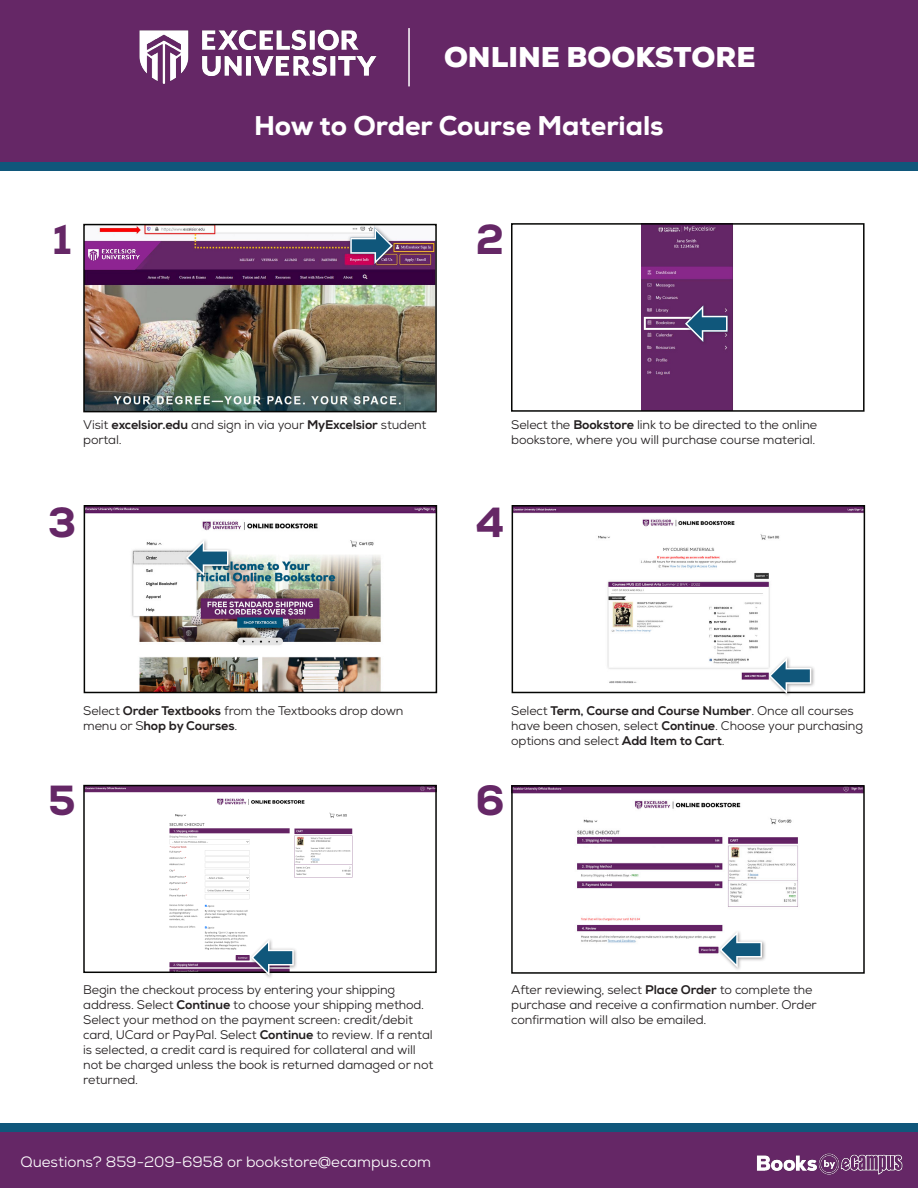
<style>
.page{position:relative;width:918px;height:1188px;background:#fff}
.page>*{position:absolute;margin:0;border:0;box-sizing:border-box;transform-origin:0 0}
.t1{font:800 42px "Nexa";color:#652766}
.t2{font:900 28.5px "Nexa";color:#fff}
.t3{font:800 27px "Nexa";color:#fff}
.t4{font:15px "Nexa";color:#fff}
.t5{font:12.6px/15px "Nexa";letter-spacing:-.01em;color:#231f20}
.t6{font:800 12.6px "Nexa";letter-spacing:-.01em;color:#231f20}
.s1{font-weight:800}
.s2{font-weight:400}
</style>
<div class="page">
<div style="left:0;top:1132px;width:918px;height:56px;background:#652766"></div>
<img style="left:756px;top:1153px;width:147px;height:22px">
<div style="left:0;top:0;width:918px;height:167px;background:#652766"></div>
<div style="left:0;top:162px;width:918px;height:9px;background:#10577b"></div>
<div style="left:0;top:1123px;width:918px;height:9px;background:#10577b"></div>
<img style="left:87px;top:508px;width:347px;height:182px">
<div style="left:84px;top:505px;width:353px;height:188px;border:2px solid #040503"></div>
<img style="left:515px;top:508px;width:347px;height:176px">
<div style="left:512px;top:505px;width:353px;height:188px;border:2px solid #040503"></div>
<div style="left:767px;top:655px;width:49px;height:43px;background:#231f20;opacity:.45"></div>
<svg style="left:769px;top:658px;width:42px;height:36px"></svg>
<hr style="left:408px;top:28px;width:2px;height:58px;background:#fff">
<img style="left:139px;top:30px;width:238px;height:54px">
<img style="left:514px;top:788px;width:348px;height:166px">
<div style="left:511px;top:785px;width:354px;height:189px;border:2px solid #040503"></div>
<img style="left:86px;top:788px;width:348px;height:182px">
<div style="left:83px;top:785px;width:354px;height:188px;border:2px solid #040503"></div>
<div style="left:249px;top:937px;width:49px;height:42px;background:#231f20;opacity:.45"></div>
<svg style="left:251px;top:939px;width:43px;height:37px"></svg>
<div style="left:717px;top:929px;width:49px;height:43px;background:#231f20;opacity:.45"></div>
<svg style="left:719px;top:931px;width:43px;height:37px"></svg>
<img style="left:86px;top:227px;width:348px;height:182px">
<div style="left:83px;top:224px;width:354px;height:188px;border:2px solid #040503"></div>
<img style="left:641px;top:226px;width:92px;height:183px">
<div style="left:511px;top:223px;width:354px;height:189px;border:2px solid #040503"></div>
<svg style="left:85px;top:242px;width:76px;height:28px"></svg>
<div style="left:184px;top:537px;width:49px;height:43px;background:#231f20;opacity:.45"></div>
<svg style="left:186px;top:540px;width:42px;height:36px"></svg>
<div style="left:348px;top:225px;width:49px;height:43px;background:#231f20;opacity:.45"></div>
<svg style="left:350px;top:226px;width:44px;height:40px"></svg>
<div style="left:579px;top:848px;width:117px;height:13px;background:#fff"></div>
<div style="left:579px;top:892px;width:117px;height:23px;background:#fff"></div>
<div style="left:683px;top:303px;width:49px;height:43px;background:#231f20;opacity:.45"></div>
<svg style="left:684px;top:304px;width:44px;height:40px;background:#5b507e"></svg>
<img style="left:88px;top:248px;width:51px;height:13px">
<div style="left:653px;top:225px;width:27px;height:11px;background:#642667"></div>
<img style="left:659px;top:227px;width:21px;height:6px">
<p class="t2" style="left:444px;top:39px;width:313px">ONLINE BOOKSTORE</p>
<p class="t1" style="left:53px;top:213px;width:21px">1</p>
<p class="t3" style="left:254px;top:109px;width:411px">How to Order Course Materials</p>
<p class="t1" style="left:476px;top:213px;width:30px">2</p>
<p class="t5" style="left:83px;top:417px;width:345px">Visit <span class="s1">excelsior.edu</span> and sign in via your <span class="s1">MyExcelsior</span> student portal.</p>
<p class="t5" style="left:511px;top:418px;width:308px">Select the <span class="s1">Bookstore</span> link to be directed to the online</p>
<p class="t5" style="left:511px;top:433px;width:306px">bookstore, where you will purchase course material.</p>
<p class="t1" style="left:48px;top:496px;width:30px">3</p>
<p class="t1" style="left:476px;top:496px;width:30px">4</p>
<p class="t5" style="left:83px;top:703px;width:322px">Select <span class="s1">Order Textbooks</span> from the Textbooks drop down</p>
<p class="t6" style="left:83px;top:718px;width:156px"><span class="s2">menu or S</span>hop by Courses<span class="s2">.</span></p>
<p class="t1" style="left:48px;top:773px;width:29px">5</p>
<p class="t5" style="left:511px;top:703px;width:353px">Select <span class="s1">Term, Course and Course Number</span>. Once all courses have been chosen, select <span class="s1">Continue</span>. Choose your purchasing options and select <span class="s1">Add Item to Cart</span>.</p>
<p class="t1" style="left:475px;top:773px;width:31px">6</p>
<p class="t5" style="left:83px;top:982px;width:314px">Begin the checkout process by entering your shipping</p>
<p class="t5" style="left:83px;top:997px;width:352px">address. Select <span class="s1">Continue</span> to choose your shipping method.<br>Select your method on the payment screen: credit/debit card, UCard or PayPal. Select <span class="s1">Continue</span> to review. If a rental is selected, a credit card is required for collateral and will not be charged unless the book is returned damaged or not returned.</p>
<p class="t5" style="left:511px;top:982px;width:307px">After reviewing, select <span class="s1">Place Order</span> to complete the purchase and receive a confirmation number. Order confirmation will also be emailed.</p>
<p class="t4" style="left:21px;top:1153px;width:412px">Questions? 859-209-6958 or bookstore@ecampus.com</p>
</div>
